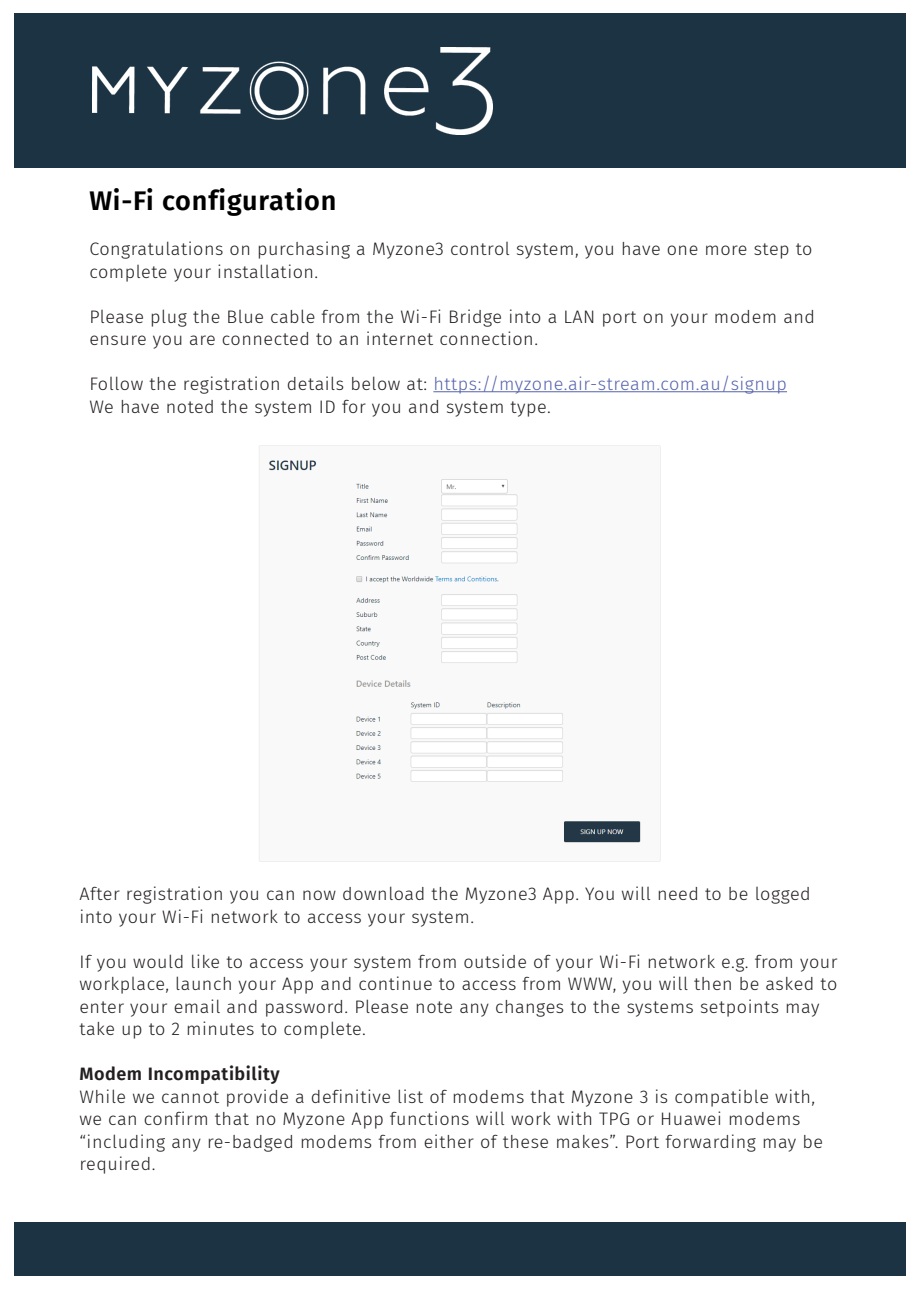
<style>
.page{position:relative;width:919px;height:1289px;background:#fff}
.page>*{position:absolute;margin:0;border:0;box-sizing:border-box;transform-origin:0 0}
.t1{font:600 27px "Fira Sans";letter-spacing:.03em;color:#000}
.t2{font:300 18px/22.5px "Fira Sans";letter-spacing:.03em;color:#231f20}
.t3{font:300 18px "Fira Sans";letter-spacing:.03em;color:#5563ad}
.t4{font:600 18px "Fira Sans";letter-spacing:.03em;color:#231f20}
.s1{color:#231f20}
</style>
<div class="page">
<img style="left:259px;top:445px;width:402px;height:417px">
<div style="left:14px;top:14px;width:891px;height:154px;background:#1b3343"></div>
<div style="left:14px;top:1222px;width:891px;height:53px;background:#1b3343"></div>
<img style="left:93px;top:47px;width:399px;height:88px">
<hr style="left:433px;top:391px;width:354px;height:1px;background:#5563ad">
<p class="t1" style="left:89px;top:179px;width:249px">Wi-Fi configuration</p>
<p class="t2" style="left:89px;top:238px;width:724px">Congratulations on purchasing a Myzone3 control system, you have one more step to complete your installation.</p>
<p class="t2" style="left:89px;top:305px;width:727px">Please plug the Blue cable from the Wi-Fi Bridge into a LAN port on your modem and ensure you are connected to an internet connection.</p>
<p class="t3" style="left:89px;top:371px;width:699px"><span class="s1">Follow the registration details below at:</span> https://myzone.air-stream.com.au/signup</p>
<p class="t2" style="left:89px;top:395px;width:463px">We have noted the system ID for you and system type.</p>
<p class="t2" style="left:79px;top:882px;width:732px">After registration you can now download the Myzone3 App. You will need to be logged into your Wi-Fi network to access your system.</p>
<p class="t2" style="left:79px;top:950px;width:759px">If you would like to access your system from outside of your Wi-Fi network e.g. from your workplace, launch your App and continue to access from WWW, you will then be asked to enter your email and password. Please note any changes to the systems setpoints may take up to 2 minutes to complete.</p>
<p class="t4" style="left:79px;top:1059px;width:201px">Modem Incompatibility</p>
<p class="t2" style="left:79px;top:1085px;width:745px">While we cannot provide a definitive list of modems that Myzone 3 is compatible with, we can confirm that no Myzone App functions will work with TPG or Huawei modems “including any re-badged modems from either of these makes”. Port forwarding may be required.</p>
</div>
